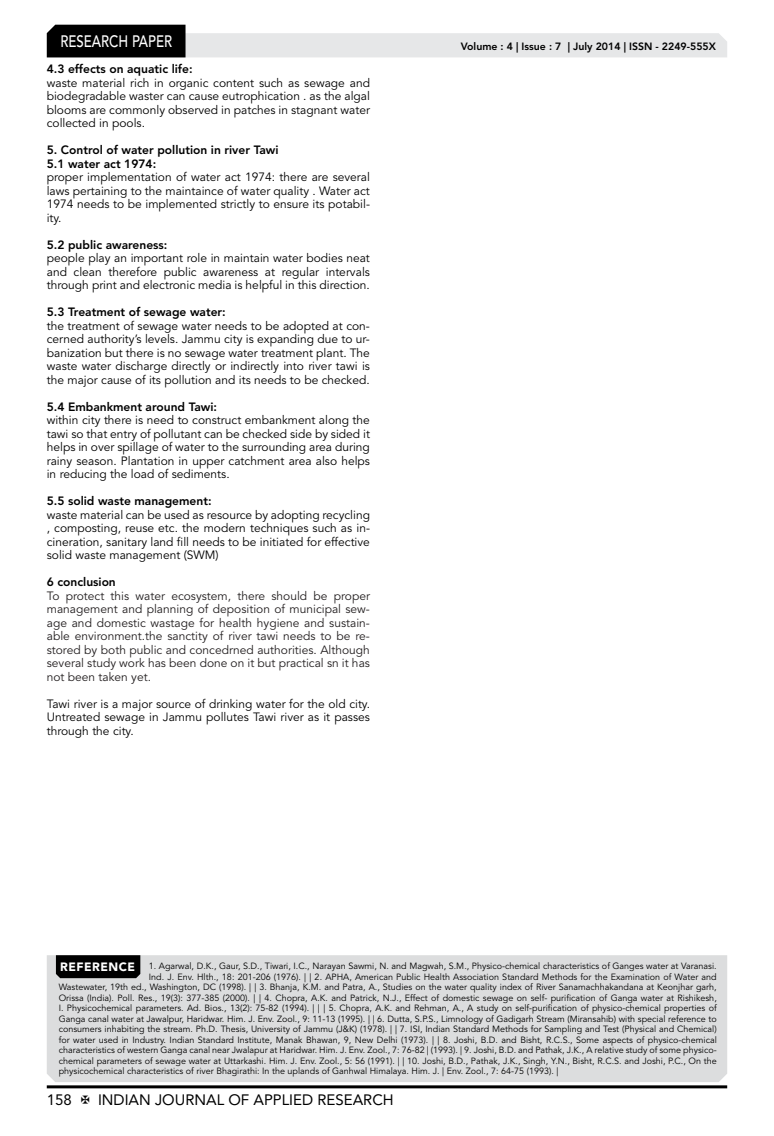
<style>
.page{position:relative;width:774px;height:1136px;background:#fff}
.page>*{position:absolute;margin:0;border:0;box-sizing:border-box;transform-origin:0 0}
.t1{font:500 16.5px "Avenir LT Std";color:#fff;scale:.8 1}
.t2{font:15px "Avenir LT Std";color:#000}
.t3{font:12px/13.5px "Avenir LT Std";color:#000;text-align:justify}
.t4{font:12px/13.5px "Avenir LT Std";color:#231f20;text-align:justify}
.t5{font:800 12px/13.5px "Avenir LT Std";color:#000}
.t6{font:800 10.5px "Avenir LT Std";color:#000}
.t7{font:9px "Avenir LT Std";color:#000}
.s1{font-weight:900;font-size:12px;color:#fff}
</style>
<div class="page">
<hr style="left:47px;top:1085px;width:680px;height:3px;background:#000">
<svg style="left:47px;top:25px;width:680px;height:32px"></svg>
<div style="left:47px;top:955px;width:680px;height:126px;background:#dcddde"></div>
<div style="left:56px;top:955px;width:84px;height:23px;background:#000"></div>
<h1 class="t1" style="left:60px;top:32px;width:139px">RESEARCH PAPER</h1>
<h3 class="t5" style="left:47px;top:62px;width:147px">4.3 effects on aquatic life:</h3>
<h3 class="t3" style="left:47px;top:76px;width:325px">waste material rich in organic content such as sewage and biodegradable waster can cause eutrophication . as the algal blooms are commonly observed in patches in stagnant water collected in pools.</h3>
<h3 class="t5" style="left:47px;top:143px;width:233px">5. Control of water pollution in river Tawi<br>5.1 water act 1974:</h3>
<h3 class="t3" style="left:47px;top:170px;width:325px">proper implementation of water act 1974: there are several laws pertaining to the maintaince of water quality . Water act 1974 needs to be implemented strictly to ensure its potabil&shy;ity.</h3>
<h3 class="t5" style="left:47px;top:238px;width:122px">5.2 public awareness:</h3>
<h3 class="t3" style="left:47px;top:251px;width:325px">people play an important role in maintain water bodies neat and clean therefore public awareness at regular intervals through print and electronic media is helpful in this direction.</h3>
<h3 class="t5" style="left:47px;top:305px;width:181px">5.3 Treatment of sewage water:</h3>
<p class="t3" style="left:47px;top:319px;width:325px">the treatment of sewage water needs to be adopted at con&shy;cerned authority’s levels. Jammu city is expanding due to ur&shy;banization but there is no sewage water treatment plant. The waste water discharge directly or indirectly into river tawi is the major cause of its pollution and its needs to be checked.</p>
<h3 class="t5" style="left:47px;top:400px;width:172px">5.4 Embankment around Tawi:</h3>
<p class="t3" style="left:47px;top:413px;width:325px">within city there is need to construct embankment along the tawi so that entry of pollutant can be checked side by sided it helps in over spillage of water to the surrounding area during rainy season. Plantation in upper catchment area also helps in reducing the load of sediments.</p>
<h3 class="t5" style="left:47px;top:494px;width:166px">5.5 solid waste management:</h3>
<h3 class="t3" style="left:47px;top:508px;width:325px">waste material can be used as resource by adopting recycling , composting, reuse etc. the modern techniques such as in&shy;cineration, sanitary land fill needs to be initiated for effective solid waste management (SWM)</h3>
<h3 class="t5" style="left:47px;top:575px;width:71px">6 conclusion</h3>
<p class="t4" style="left:47px;top:589px;width:325px">To protect this water ecosystem, there should be proper management and planning of deposition of municipal sew&shy;age and domestic wastage for health hygiene and sustain&shy;able environment.the sanctity of river tawi needs to be re&shy;stored by both public and concedrned authorities. Although several study work has been done on it but practical sn it has not been taken yet.</p>
<h3 class="t3" style="left:47px;top:697px;width:325px">Tawi river is a major source of drinking water for the old city.<br>Untreated sewage in Jammu pollutes Tawi river as it passes through the city.</h3>
<p class="t6" style="left:461px;top:41px;width:257px">Volume : 4 | Issue : 7 | July 2014 | ISSN - 2249-555X</p>
<p class="t7" style="left:60px;top:960px;width:658px"><span class="s1">REFERENCE</span> 1. Agarwal, D.K., Gaur, S.D., Tiwari, I.C., Narayan Sawmi, N. and Magwah, S.M., Physico-chemical characteristics of Ganges water at Varanasi.</p>
<p class="t7" style="left:149px;top:971px;width:569px">Ind. J. Env. Hlth., 18: 201-206 (1976). | | 2. APHA, American Public Health Association Standard Methods for the Examination of Water and</p>
<p class="t7" style="left:59px;top:981px;width:659px">Wastewater, 19th ed., Washington, DC (1998). | | 3. Bhanja, K.M. and Patra, A., Studies on the water quality index of River Sanamachhakandana at Keonjhar garh,</p>
<p class="t7" style="left:59px;top:992px;width:660px">Orissa (India). Poll. Res., 19(3): 377-385 (2000). | | 4. Chopra, A.K. and Patrick, N.J., Effect of domestic sewage on self- purification of Ganga water at Rishikesh,</p>
<p class="t7" style="left:59px;top:1002px;width:660px">I. Physicochemical parameters. Ad. Bios., 13(2): 75-82 (1994). | | | 5. Chopra, A.K. and Rehman, A., A study on self-purification of physico-chemical properties of</p>
<p class="t7" style="left:59px;top:1013px;width:660px">Ganga canal water at Jawalpur, Haridwar. Him. J. Env. Zool., 9: 11-13 (1995). | | 6. Dutta, S.P.S., Limnology of Gadigarh Stream (Miransahib) with special reference to</p>
<p class="t7" style="left:59px;top:1023px;width:660px">consumers inhabiting the stream. Ph.D. Thesis, University of Jammu (J&amp;K) (1978). | | 7. ISI, Indian Standard Methods for Sampling and Test (Physical and Chemical)</p>
<p class="t7" style="left:59px;top:1034px;width:660px">for water used in Industry. Indian Standard Institute, Manak Bhawan, 9, New Delhi (1973). | | 8. Joshi, B.D. and Bisht, R.C.S., Some aspects of physico-chemical</p>
<p class="t7" style="left:59px;top:1044px;width:660px">characteristics of western Ganga canal near Jwalapur at Haridwar. Him. J. Env. Zool., 7: 76-82 | (1993). | 9. Joshi, B.D. and Pathak, J.K., A relative study of some physico-</p>
<p class="t7" style="left:59px;top:1055px;width:660px">chemical parameters of sewage water at Uttarkashi. Him. J. Env. Zool., 5: 56 (1991). | | 10. Joshi, B.D., Pathak, J.K., Singh, Y.N., Bisht, R.C.S. and Joshi, P.C., On the</p>
<p class="t7" style="left:59px;top:1065px;width:501px">physicochemical characteristics of river Bhagirathi: In the uplands of Ganhwal Himalaya. Him. J. | Env. Zool., 7: 64-75 (1993). |</p>
<h2 class="t2" style="left:47px;top:1090px;width:27px">158</h2>
<h2 class="t2" style="left:98px;top:1090px;width:297px">INDIAN JOURNAL OF APPLIED RESEARCH</h2>
</div>
